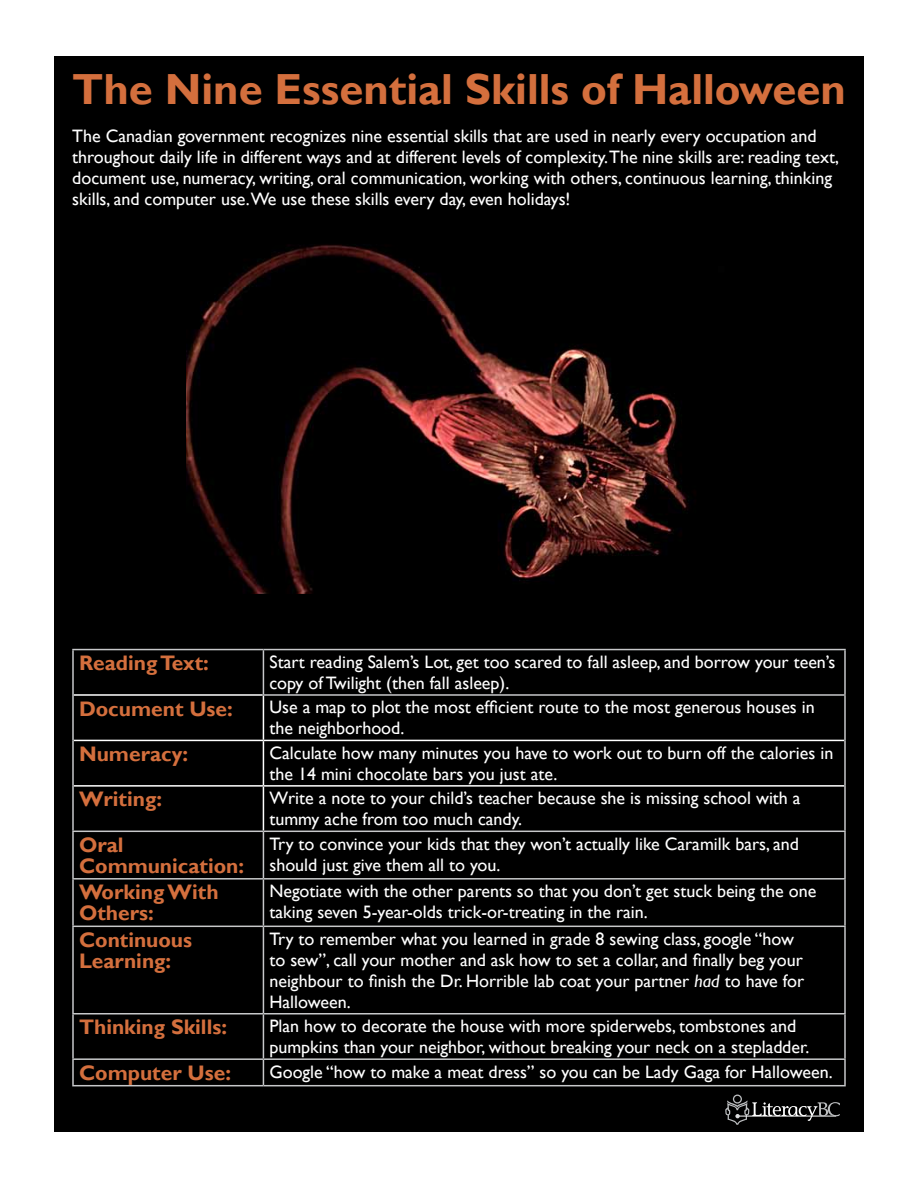
<style>
.page{position:relative;width:918px;height:1188px;background:#fff}
.page>*{position:absolute;margin:0;border:0;box-sizing:border-box;transform-origin:0 0}
.t1{font:700 43.5px "Gill Sans";color:#d46f3d}
.t2{font:700 21px/21px "Gill Sans";color:#d46f3d}
.t3{font:18px/21px "Gill Sans";color:#fff}
.s1{font-style:italic}
</style>
<div class="page">
<div style="left:54px;top:56px;width:810px;height:1076px;background:#000"></div>
<svg style="left:74px;top:650px;width:770px;height:435px"></svg>
<hr style="left:74px;top:694px;width:189px;height:2px;background:#fff">
<hr style="left:263px;top:696px;width:1px;height:44px;background:#fff">
<hr style="left:263px;top:741px;width:1px;height:44px;background:#fff">
<hr style="left:263px;top:787px;width:1px;height:44px;background:#fff">
<hr style="left:74px;top:740px;width:189px;height:1px;background:#fff">
<hr style="left:263px;top:740px;width:581px;height:1px;background:#fff">
<hr style="left:74px;top:785px;width:189px;height:2px;background:#fff">
<hr style="left:263px;top:785px;width:581px;height:2px;background:#fff">
<hr style="left:263px;top:650px;width:1px;height:44px;background:#c7c8ca">
<hr style="left:263px;top:694px;width:583px;height:2px;background:#c7c8ca">
<hr style="left:72px;top:649px;width:191px;height:1px;background:#c7c8ca">
<hr style="left:72px;top:650px;width:2px;height:45px;background:#c7c8ca">
<hr style="left:263px;top:649px;width:583px;height:1px;background:#c7c8ca">
<hr style="left:844px;top:650px;width:2px;height:44px;background:#c7c8ca">
<hr style="left:72px;top:695px;width:2px;height:45px;background:#c7c8ca">
<hr style="left:844px;top:696px;width:2px;height:44px;background:#c7c8ca">
<hr style="left:72px;top:740px;width:2px;height:46px;background:#c7c8ca">
<hr style="left:844px;top:740px;width:2px;height:46px;background:#c7c8ca">
<hr style="left:72px;top:786px;width:2px;height:45px;background:#c7c8ca">
<hr style="left:844px;top:786px;width:2px;height:45px;background:#c7c8ca">
<hr style="left:844px;top:1060px;width:2px;height:25px;background:#c7c8ca">
<hr style="left:263px;top:1085px;width:583px;height:1px;background:#c7c8ca">
<hr style="left:263px;top:927px;width:1px;height:86px;background:#c7c8ca">
<hr style="left:72px;top:880px;width:2px;height:46px;background:#c7c8ca">
<hr style="left:72px;top:831px;width:191px;height:1px;background:#c7c8ca">
<hr style="left:72px;top:832px;width:2px;height:46px;background:#c7c8ca">
<hr style="left:72px;top:878px;width:191px;height:2px;background:#c7c8ca">
<hr style="left:72px;top:926px;width:191px;height:1px;background:#c7c8ca">
<hr style="left:72px;top:927px;width:2px;height:86px;background:#c7c8ca">
<hr style="left:844px;top:927px;width:2px;height:86px;background:#c7c8ca">
<hr style="left:263px;top:1015px;width:1px;height:43px;background:#c7c8ca">
<hr style="left:72px;top:1060px;width:2px;height:25px;background:#c7c8ca">
<svg style="left:263px;top:1060px;width:1px;height:25px"></svg>
<hr style="left:72px;top:1085px;width:191px;height:1px;background:#c7c8ca">
<hr style="left:72px;top:1013px;width:191px;height:2px;background:#c7c8ca">
<hr style="left:72px;top:1015px;width:2px;height:43px;background:#c7c8ca">
<hr style="left:263px;top:1013px;width:583px;height:2px;background:#c7c8ca">
<hr style="left:844px;top:1015px;width:2px;height:43px;background:#c7c8ca">
<hr style="left:72px;top:1058px;width:191px;height:2px;background:#c7c8ca">
<hr style="left:263px;top:1058px;width:583px;height:2px;background:#c7c8ca">
<hr style="left:263px;top:880px;width:1px;height:46px;background:#c7c8ca">
<hr style="left:844px;top:880px;width:2px;height:46px;background:#c7c8ca">
<hr style="left:263px;top:926px;width:583px;height:1px;background:#c7c8ca">
<hr style="left:263px;top:831px;width:583px;height:1px;background:#c7c8ca">
<hr style="left:263px;top:832px;width:1px;height:46px;background:#c7c8ca">
<hr style="left:844px;top:832px;width:2px;height:46px;background:#c7c8ca">
<hr style="left:263px;top:878px;width:583px;height:2px;background:#c7c8ca">
<img style="left:186px;top:244px;width:503px;height:350px">
<svg style="left:725px;top:1095px;width:115px;height:30px"></svg>
<h1 class="t1" style="left:72px;top:63px;width:775px">The Nine Essential Skills of Halloween</h1>
<p class="t3" style="left:72px;top:126px;width:768px">The Canadian government recognizes nine essential skills that are used in nearly every occupation and throughout daily life in different ways and at different levels of complexity.The nine skills are: reading text, document use, numeracy, writing, oral communication, working with others, continuous learning, thinking skills, and computer use.We use these skills every day, even holidays!</p>
<p class="t2" style="left:79px;top:653px;width:132px">Reading Text:</p>
<p class="t3" style="left:269px;top:652px;width:567px">Start reading Salem’s Lot, get too scared to fall asleep, and borrow your teen’s copy of Twilight (then fall asleep).</p>
<p class="t2" style="left:79px;top:698px;width:155px">Document Use:</p>
<p class="t3" style="left:269px;top:697px;width:547px">Use a map to plot the most efficient route to the most generous houses in the neighborhood.</p>
<p class="t2" style="left:79px;top:744px;width:111px">Numeracy:</p>
<p class="t3" style="left:269px;top:743px;width:565px">Calculate how many minutes you have to work out to burn off the calories in the 14 mini chocolate bars you just ate.</p>
<p class="t2" style="left:79px;top:789px;width:85px">Writing:</p>
<p class="t3" style="left:269px;top:788px;width:533px">Write a note to your child’s teacher because she is missing school with a tummy ache from too much candy.</p>
<p class="t2" style="left:79px;top:835px;width:167px">Oral<br>Communication:</p>
<p class="t3" style="left:269px;top:834px;width:531px">Try to convince your kids that they won’t actually like Caramilk bars, and should just give them all to you.</p>
<p class="t2" style="left:79px;top:882px;width:141px">Working With<br>Others:</p>
<p class="t3" style="left:269px;top:881px;width:549px">Negotiate with the other parents so that you don’t get stuck being the one taking seven 5-year-olds trick-or-treating in the rain.</p>
<p class="t2" style="left:79px;top:930px;width:115px">Continuous<br>Learning:</p>
<p class="t3" style="left:269px;top:929px;width:536px">Try to remember what you learned in grade 8 sewing class, google “how to sew”, call your mother and ask how to set a collar, and finally beg your neighbour to finish the Dr. Horrible lab coat your partner <span class="s1">had</span> to have for Halloween.</p>
<p class="t2" style="left:79px;top:1017px;width:150px">Thinking Skills:</p>
<p class="t3" style="left:269px;top:1016px;width:541px">Plan how to decorate the house with more spiderwebs, tombstones and pumpkins than your neighbor, without breaking your neck on a stepladder.</p>
<p class="t2" style="left:79px;top:1063px;width:154px">Computer Use:</p>
<p class="t3" style="left:269px;top:1061px;width:565px">Google “how to make a meat dress” so you can be Lady Gaga for Halloween.</p>
</div>
